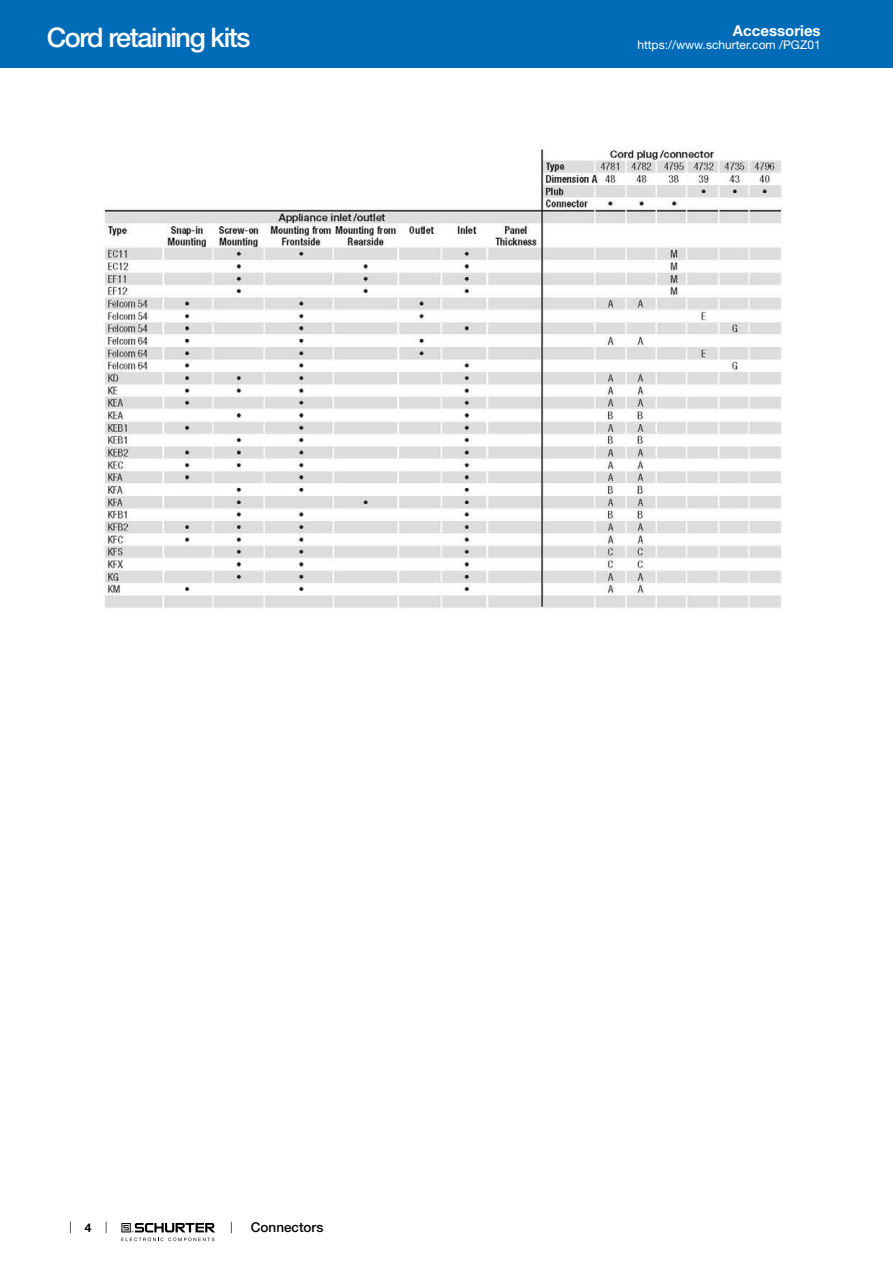
<style>
.page{position:relative;width:893px;height:1263px;background:#fff}
.page>*{position:absolute;margin:0;border:0;box-sizing:border-box;transform-origin:0 0}
.t1{font:500 27px "Helvetica Neue LT";letter-spacing:-.05em;color:#fff}
.t2{font:700 15px "Helvetica Neue LT";color:#fff}
.t3{font:500 13.5px "Helvetica Neue LT";color:#000}
.t4{font:12px "Helvetica Neue LT";color:#fff}
.t5{font:700 12px "Helvetica Neue LT";color:#000}
</style>
<div class="page">
<svg style="left:70px;top:1221px;width:1px;height:12px"></svg>
<svg style="left:121px;top:1223px;width:94px;height:18px"></svg>
<div style="left:0;top:0;width:893px;height:68px;background:#006bb6"></div>
<img style="left:103px;top:148px;width:680px;height:461px">
<h1 class="t1" style="left:47px;top:21px;width:205px">Cord retaining kits</h1>
<p class="t2" style="left:733px;top:21px;width:89px">Accessories</p>
<p class="t4" style="left:637px;top:38px;width:185px">https://www.schurter.com /PGZ01</p>
<p class="t5" style="left:85px;top:1220px;width:8px">4</p>
<p class="t3" style="left:251px;top:1219px;width:74px">Connectors</p>
</div>
